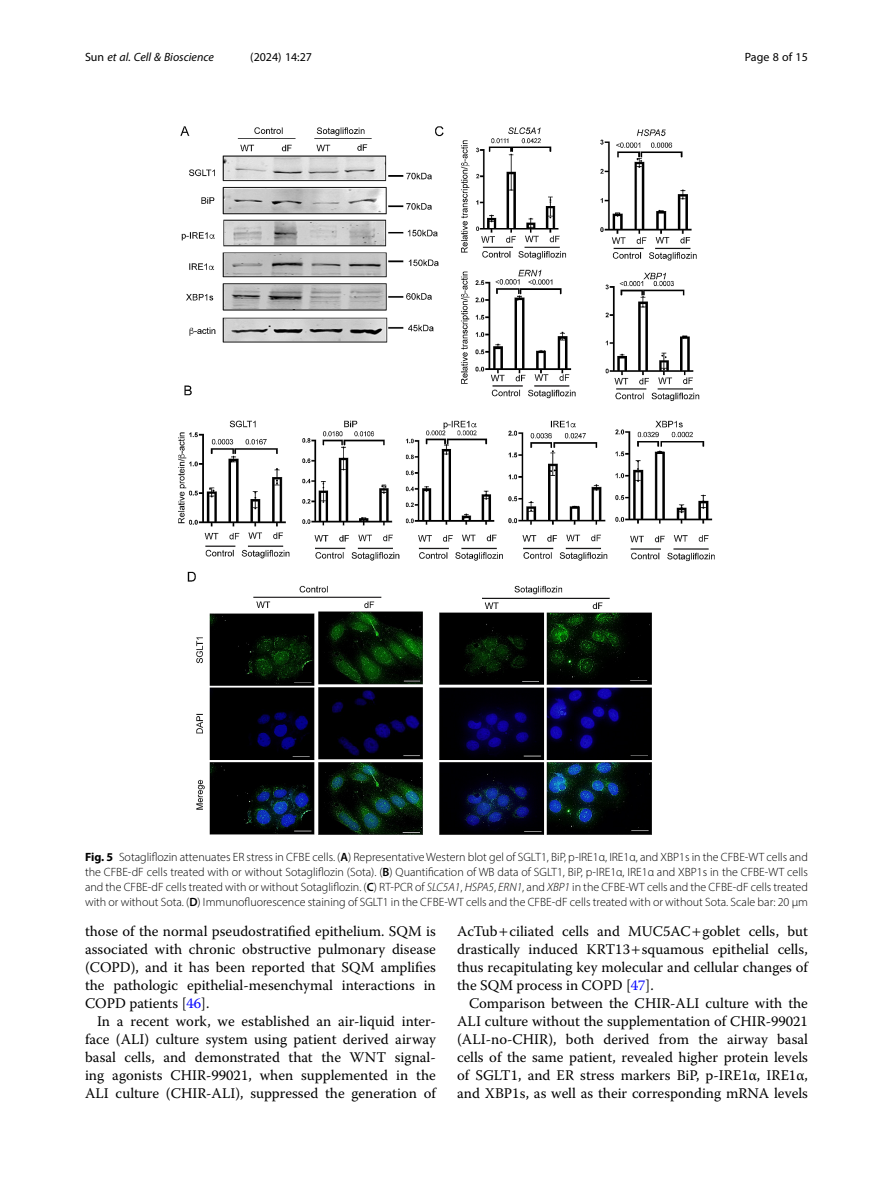
<style>
.page{position:relative;width:893px;height:1191px;background:#fff}
.page>*{position:absolute;margin:0;border:0;box-sizing:border-box;transform-origin:0 0}
.Body_Text_Indent{font:14.7px/18px "Warnock Pro";color:#000;text-align:justify}
.Figure_Caption{font:300 12px/15px "Myriad Pro";color:#000;text-align:justify}
.t1{font:italic 12px "Myriad Pro";color:#000}
.t2{font:12px "Myriad Pro";color:#000}
.s1{font-style:normal}
.s2{font-weight:700}
.s3{font-weight:600}
.s4{font-style:italic}
.s5{color:#00f}
</style>
<div class="page">
<img style="left:178px;top:126px;width:536px;height:708px">
<p class="t1" style="left:85px;top:50px;width:130px"><span class="s1">Sun</span> et al. Cell &amp; Bioscience</p>
<p class="t2" style="left:250px;top:50px;width:63px">(2024) 14:27</p>
<p class="t2" style="left:745px;top:50px;width:65px">Page 8 of 15</p>
<p class="Figure_Caption" style="left:85px;top:850px;width:724px"><span class="s2">Fig. 5</span> Sotagliflozin attenuates ER stress in CFBE cells. (<span class="s3">A</span>) Representative Western blot gel of SGLT1, BiP, p-IRE1α, IRE1α, and XBP1s in the CFBE-WT cells and the CFBE-dF cells treated with or without Sotagliflozin (Sota). (<span class="s3">B</span>) Quantification of WB data of SGLT1, BiP, p-IRE1α, IRE1α and XBP1s in the CFBE-WT cells and the CFBE-dF cells treated with or without Sotagliflozin. (<span class="s3">C</span>) RT-PCR of <span class="s4">SLC5A1</span>, <span class="s4">HSPA5</span>, <span class="s4">ERN1</span>, and <span class="s4">XBP1</span> in the CFBE-WT cells and the CFBE-dF cells treated with or without Sota. (<span class="s3">D</span>) Immunofluorescence staining of SGLT1 in the CFBE-WT cells and the CFBE-dF cells treated with or without Sota. Scale bar: 20 μm</p>
<p class="Body_Text_Indent" style="left:85px;top:922px;width:352px">those of the normal pseudostratified epithelium. SQM is associated with chronic obstructive pulmonary disease (COPD), and it has been reported that SQM amplifies the pathologic epithelial-mesenchymal interactions in COPD patients [<span class="s5">46</span>].</p>
<p class="Body_Text_Indent" style="left:85px;top:1012px;width:352px;text-indent:12px">In a recent work, we established an air-liquid inter&shy;face (ALI) culture system using patient derived airway basal cells, and demonstrated that the WNT signal&shy;ing agonists CHIR-99021, when supplemented in the ALI culture (CHIR-ALI), suppressed the generation of</p>
<p class="Body_Text_Indent" style="left:457px;top:922px;width:352px">AcTub ciliated cells and MUC5AC goblet cells, but drastically induced KRT13 squamous epithelial cells, thus recapitulating key molecular and cellular changes of the SQM process in COPD [<span class="s5">47</span>].</p>
<p class="Body_Text_Indent" style="left:457px;top:994px;width:352px;text-indent:12px">Comparison between the CHIR-ALI culture with the ALI culture without the supplementation of CHIR-99021 (ALI-no-CHIR), both derived from the airway basal cells of the same patient, revealed higher protein levels of SGLT1, and ER stress markers BiP, p-IRE1α, IRE1α, and XBP1s, as well as their corresponding mRNA levels</p>
</div>
